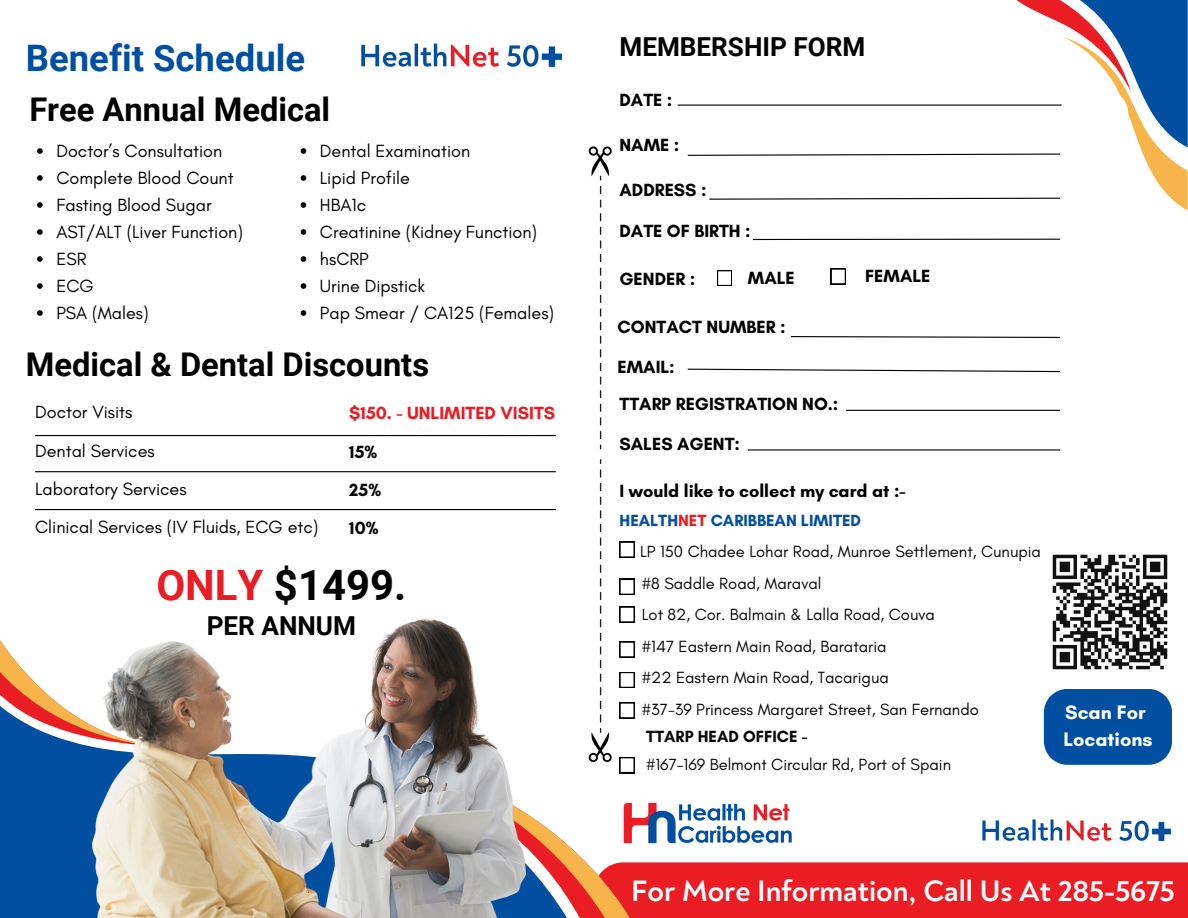
<style>
.page{position:relative;width:1188px;height:918px;background:#fff}
.page>*{position:absolute;margin:0;border:0;box-sizing:border-box;transform-origin:0 0}
.t1{font:700 42px "Roboto";color:#000}
.t2{font:700 36.45px "Roboto";color:#004fa2}
.t3{font:700 32.7px "Roboto";color:#000}
.t4{font:700 30px "Noah";color:#fff}
.t5{font:700 26.1px "Roboto";color:#000}
.t6{font:700 19.8px/27px "Glacial Indifference";color:#fff}
.t7{font:18px/38.2px "Glacial Indifference";color:#000}
.t8{font:700 18px "Glacial Indifference";color:#000}
.t9{font:700 18px/38.2px "Glacial Indifference";color:#ea1c24}
.t10{font:16.5px "Glacial Indifference";color:#070707}
.t11{font:700 16.5px "Glacial Indifference";color:#014fa0}
.t12{font:700 16.5px "Glacial Indifference";color:#070707}
.s1{color:#070707}
.s2{color:#ea1c24}
</style>
<div class="page">
<div style="left:594px;top:862px;width:594px;height:56px;background:#ea1c24"></div>
<hr style="left:678px;top:105px;width:405px;height:1px;background:#000">
<hr style="left:753px;top:239px;width:356px;height:1px;background:#000">
<svg style="left:687px;top:368px;width:373px;height:5px"></svg>
<svg style="left:687px;top:0;width:501px;height:210px"></svg>
<img style="left:1052px;top:554px;width:116px;height:116px">
<div style="left:1044px;top:689px;width:128px;height:76px;background:#014fa0;border-radius:24px"></div>
<img style="left:631px;top:802px;width:161px;height:42px">
<svg style="left:620px;top:579px;width:14px;height:16px"></svg>
<svg style="left:620px;top:542px;width:14px;height:16px"></svg>
<svg style="left:620px;top:607px;width:14px;height:15px"></svg>
<svg style="left:620px;top:642px;width:14px;height:15px"></svg>
<svg style="left:620px;top:672px;width:14px;height:16px"></svg>
<svg style="left:620px;top:703px;width:14px;height:15px"></svg>
<svg style="left:631px;top:757px;width:3px;height:16px"></svg>
<svg style="left:717px;top:270px;width:15px;height:16px"></svg>
<svg style="left:831px;top:269px;width:14px;height:15px"></svg>
<hr style="left:846px;top:410px;width:271px;height:1px;background:#000">
<hr style="left:748px;top:449px;width:378px;height:2px;background:#000">
<svg style="left:791px;top:336px;width:269px;height:2px"></svg>
<div style="left:1060px;top:90px;width:68px;height:391px;background:#fff;border-radius:24px"></div>
<svg style="left:589px;top:146px;width:23px;height:34px"></svg>
<svg style="left:600px;top:186px;width:1px;height:253px"></svg>
<svg style="left:590px;top:459px;width:20px;height:295px"></svg>
<img style="left:982px;top:819px;width:189px;height:22px">
<div style="left:0;top:748px;width:38px;height:170px;background:#014fa0"></div>
<svg style="left:577px;top:754px;width:54px;height:164px"></svg>
<svg style="left:0;top:640px;width:38px;height:108px"></svg>
<img style="left:38px;top:618px;width:539px;height:300px">
<hr style="left:35px;top:435px;width:521px;height:1px;background:#000">
<hr style="left:35px;top:471px;width:521px;height:1px;background:#000">
<hr style="left:35px;top:509px;width:521px;height:1px;background:#000">
<svg style="left:37px;top:148px;width:6px;height:6px"></svg>
<svg style="left:37px;top:175px;width:6px;height:6px"></svg>
<svg style="left:37px;top:202px;width:6px;height:6px"></svg>
<svg style="left:37px;top:229px;width:6px;height:6px"></svg>
<svg style="left:37px;top:256px;width:6px;height:6px"></svg>
<svg style="left:37px;top:283px;width:6px;height:6px"></svg>
<svg style="left:37px;top:310px;width:6px;height:6px"></svg>
<svg style="left:301px;top:148px;width:5px;height:6px"></svg>
<svg style="left:301px;top:175px;width:5px;height:6px"></svg>
<svg style="left:301px;top:202px;width:5px;height:6px"></svg>
<svg style="left:301px;top:229px;width:5px;height:6px"></svg>
<svg style="left:301px;top:256px;width:5px;height:6px"></svg>
<svg style="left:301px;top:283px;width:5px;height:6px"></svg>
<svg style="left:301px;top:310px;width:5px;height:6px"></svg>
<img style="left:361px;top:43px;width:202px;height:24px">
<h5 class="t2" style="left:26px;top:37px;width:281px">Benefit Schedule</h5>
<p class="t3" style="left:29px;top:91px;width:302px">Free Annual Medical</p>
<h2 class="t7" style="left:56px;top:132px;width:167px">Doctor’s Consultation</h2>
<h4 class="t7" style="left:56px;top:159px;width:179px">Complete Blood Count</h4>
<h4 class="t7" style="left:56px;top:186px;width:157px">Fasting Blood Sugar</h4>
<h6 class="t7" style="left:56px;top:213px;width:188px">AST/ALT (Liver Function)</h6>
<h4 class="t7" style="left:56px;top:240px;width:32px">ESR</h4>
<h4 class="t7" style="left:56px;top:267px;width:39px">ECG</h4>
<h5 class="t7" style="left:56px;top:294px;width:94px">PSA (Males)</h5>
<p class="t7" style="left:320px;top:132px;width:152px">Dental Examination</p>
<p class="t7" style="left:320px;top:159px;width:92px">Lipid Profile</p>
<p class="t7" style="left:320px;top:186px;width:48px">HBA1c</p>
<p class="t7" style="left:320px;top:213px;width:219px">Creatinine (Kidney Function)</p>
<p class="t7" style="left:320px;top:240px;width:50px">hsCRP</p>
<p class="t7" style="left:320px;top:267px;width:107px">Urine Dipstick</p>
<p class="t7" style="left:320px;top:294px;width:236px">Pap Smear / CA125 (Females)</p>
<p class="t3" style="left:26px;top:346px;width:405px">Medical &amp; Dental Discounts</p>
<p class="t9" style="left:349px;top:394px;width:207px">$150. - UNLIMITED VISITS<br><span class="s1">15%<br>25%<br>10%</span></p>
<h3 class="t1" style="left:156px;top:561px;width:252px"><span class="s2">ONLY</span> $1499.</h3>
<h3 class="t5" style="left:207px;top:610px;width:151px">PER ANNUM</h3>
<h4 class="t7" style="left:35px;top:393px;width:285px">Doctor Visits<br>Dental Services<br>Laboratory Services<br>Clinical Services (IV Fluids, ECG etc)</h4>
<p class="t5" style="left:620px;top:32px;width:247px">MEMBERSHIP FORM</p>
<p class="t8" style="left:620px;top:89px;width:54px">DATE :</p>
<h3 class="t8" style="left:620px;top:134px;width:61px">NAME :</h3>
<h1 class="t8" style="left:620px;top:179px;width:89px">ADDRESS :</h1>
<p class="t8" style="left:620px;top:220px;width:133px">DATE OF BIRTH :</p>
<h4 class="t8" style="left:620px;top:268px;width:77px">GENDER :</h4>
<h4 class="t8" style="left:748px;top:267px;width:48px">MALE</h4>
<h4 class="t8" style="left:618px;top:316px;width:170px">CONTACT NUMBER :</h4>
<p class="t8" style="left:618px;top:356px;width:59px">EMAIL:</p>
<p class="t8" style="left:620px;top:393px;width:220px">TTARP REGISTRATION NO.:</p>
<p class="t8" style="left:620px;top:433px;width:122px">SALES AGENT:</p>
<p class="t8" style="left:865px;top:265px;width:67px">FEMALE</p>
<p class="t8" style="left:620px;top:480px;width:288px">I would like to collect my card at :-</p>
<p class="t11" style="left:620px;top:510px;width:243px">HEALTH<span class="s2">NET</span> CARIBBEAN LIMITED</p>
<p class="t10" style="left:640px;top:542px;width:402px">LP 150 Chadee Lohar Road, Munroe Settlement, Cunupia</p>
<p class="t10" style="left:642px;top:573px;width:181px">#8 Saddle Road, Maraval</p>
<p class="t10" style="left:642px;top:605px;width:295px">Lot 82, Cor. Balmain &amp; Lalla Road, Couva</p>
<p class="t10" style="left:642px;top:636px;width:246px">#147 Eastern Main Road, Barataria</p>
<p class="t10" style="left:642px;top:668px;width:249px">#22 Eastern Main Road, Tacarigua</p>
<p class="t10" style="left:642px;top:699px;width:339px">#37-39 Princess Margaret Street, San Fernando</p>
<p class="t12" style="left:646px;top:726px;width:163px">TTARP HEAD OFFICE -</p>
<p class="t10" style="left:646px;top:755px;width:307px">#167-169 Belmont Circular Rd, Port of Spain</p>
<h4 class="t6" style="left:1063px;top:699px;width:91px">Scan For<br>Locations</h4>
<h4 class="t4" style="left:631px;top:873px;width:545px">For More Information, Call Us At 285-5675</h4>
</div>
